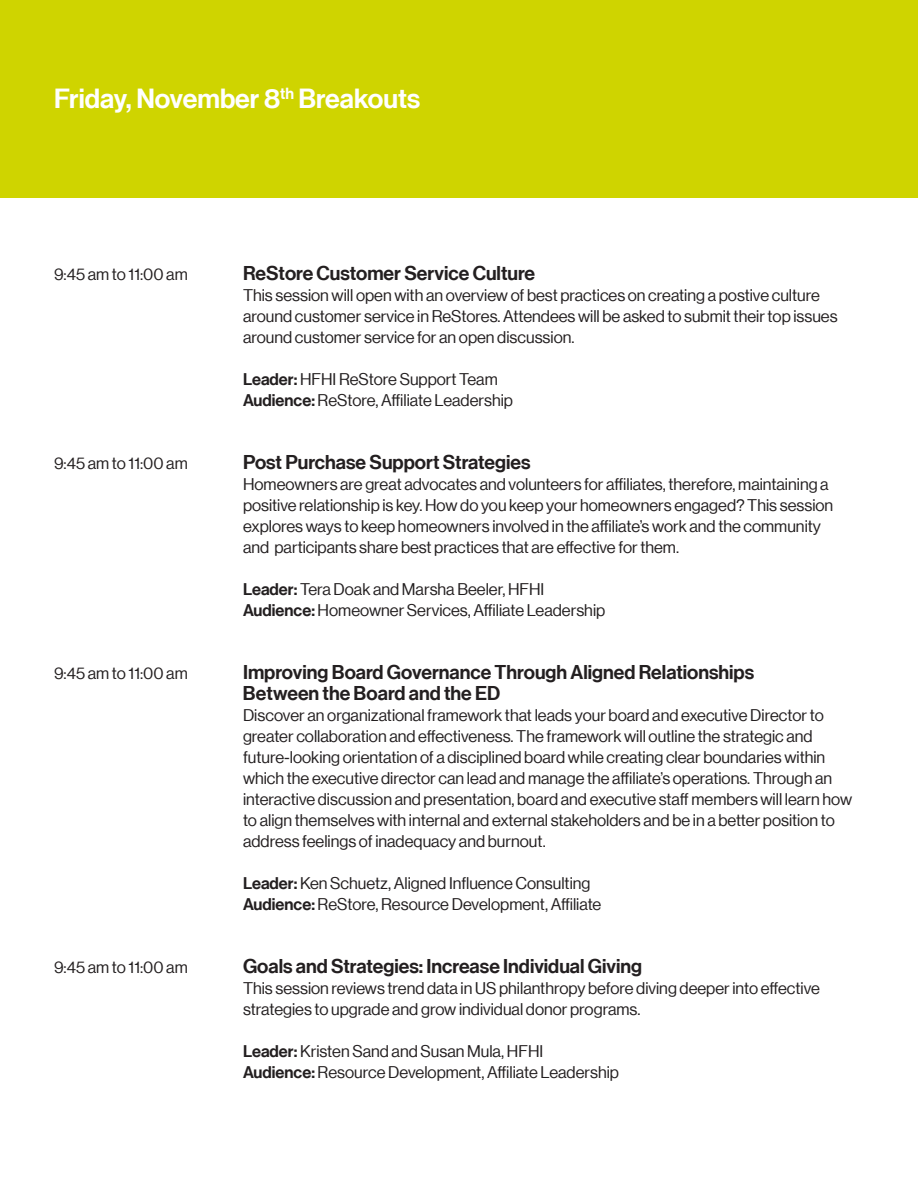
<style>
.page{position:relative;width:918px;height:1188px;background:#fff}
.page>*{position:absolute;margin:0;border:0;box-sizing:border-box;transform-origin:0 0}
.t1{font:500 27px "Neue Haas Grotesk Display";color:#fff}
.t2{font:500 19.5px "Neue Haas Grotesk Display";color:#231f20}
.t3{font:16.5px/21px "Neue Haas Grotesk Display";color:#231f20}
.s1{font-weight:500}
</style>
<div class="page">
<div style="left:0;top:0;width:918px;height:198px;background:#cfd400"></div>
<p class="t1" style="left:54px;top:83px;width:368px">Friday, November 8<sup>th</sup> Breakouts</p>
<p class="t3" style="left:54px;top:263px;width:135px">9:45 am to 11:00 am</p>
<p class="t2" style="left:243px;top:261px;width:294px">ReStore Customer Service Culture</p>
<p class="t3" style="left:243px;top:284px;width:578px">This session will open with an overview of best practices on creating a postive culture</p>
<p class="t3" style="left:243px;top:305px;width:596px">around customer service in ReStores. Attendees will be asked to submit their top issues around customer service for an open discussion.</p>
<p class="t3" style="left:243px;top:368px;width:256px"><span class="s1">Leader:</span> HFHI ReStore Support Team</p>
<p class="t3" style="left:243px;top:389px;width:272px"><span class="s1">Audience:</span> ReStore, Affiliate Leadership</p>
<p class="t3" style="left:54px;top:452px;width:135px">9:45 am to 11:00 am</p>
<p class="t2" style="left:243px;top:450px;width:289px">Post Purchase Support Strategies</p>
<p class="t3" style="left:243px;top:473px;width:587px">Homeowners are great advocates and volunteers for affiliates, therefore, maintaining a</p>
<p class="t3" style="left:243px;top:494px;width:592px">positive relationship is key. How do you keep your homeowners engaged? This session explores ways to keep homeowners involved in the affiliate’s work and the community</p>
<p class="t3" style="left:243px;top:536px;width:438px">and participants share best practices that are effective for them.</p>
<p class="t3" style="left:243px;top:578px;width:303px"><span class="s1">Leader:</span> Tera Doak and Marsha Beeler, HFHI</p>
<p class="t3" style="left:243px;top:599px;width:364px"><span class="s1">Audience:</span> Homeowner Services, Affiliate Leadership</p>
<p class="t3" style="left:54px;top:662px;width:135px">9:45 am to 11:00 am</p>
<p class="t2" style="left:243px;top:660px;width:513px">Improving Board Governance Through Aligned Relationships</p>
<p class="t2" style="left:243px;top:681px;width:259px">Between the Board and the ED</p>
<p class="t3" style="left:243px;top:704px;width:582px">Discover an organizational framework that leads your board and executive Director to</p>
<p class="t3" style="left:243px;top:725px;width:571px">greater collaboration and effectiveness. The framework will outline the strategic and</p>
<p class="t3" style="left:243px;top:746px;width:584px">future-looking orientation of a disciplined board while creating clear boundaries within</p>
<p class="t3" style="left:243px;top:767px;width:591px">which the executive director can lead and manage the affiliate’s operations. Through an</p>
<p class="t3" style="left:243px;top:788px;width:611px">interactive discussion and presentation, board and executive staff members will learn how</p>
<p class="t3" style="left:243px;top:809px;width:593px">to align themselves with internal and external stakeholders and be in a better position to address feelings of inadequacy and burnout.</p>
<p class="t3" style="left:243px;top:872px;width:349px"><span class="s1">Leader:</span> Ken Schuetz, Aligned Influence Consulting</p>
<p class="t3" style="left:243px;top:893px;width:360px"><span class="s1">Audience:</span> ReStore, Resource Development, Affiliate</p>
<p class="t3" style="left:54px;top:956px;width:135px">9:45 am to 11:00 am</p>
<p class="t2" style="left:243px;top:954px;width:401px">Goals and Strategies: Increase Individual Giving</p>
<p class="t3" style="left:243px;top:977px;width:579px">This session reviews trend data in US philanthropy before diving deeper into effective</p>
<p class="t3" style="left:243px;top:998px;width:399px">strategies to upgrade and grow individual donor programs.</p>
<p class="t3" style="left:243px;top:1040px;width:302px"><span class="s1">Leader:</span> Kristen Sand and Susan Mula, HFHI</p>
<p class="t3" style="left:243px;top:1061px;width:377px"><span class="s1">Audience:</span> Resource Development, Affiliate Leadership</p>
</div>
